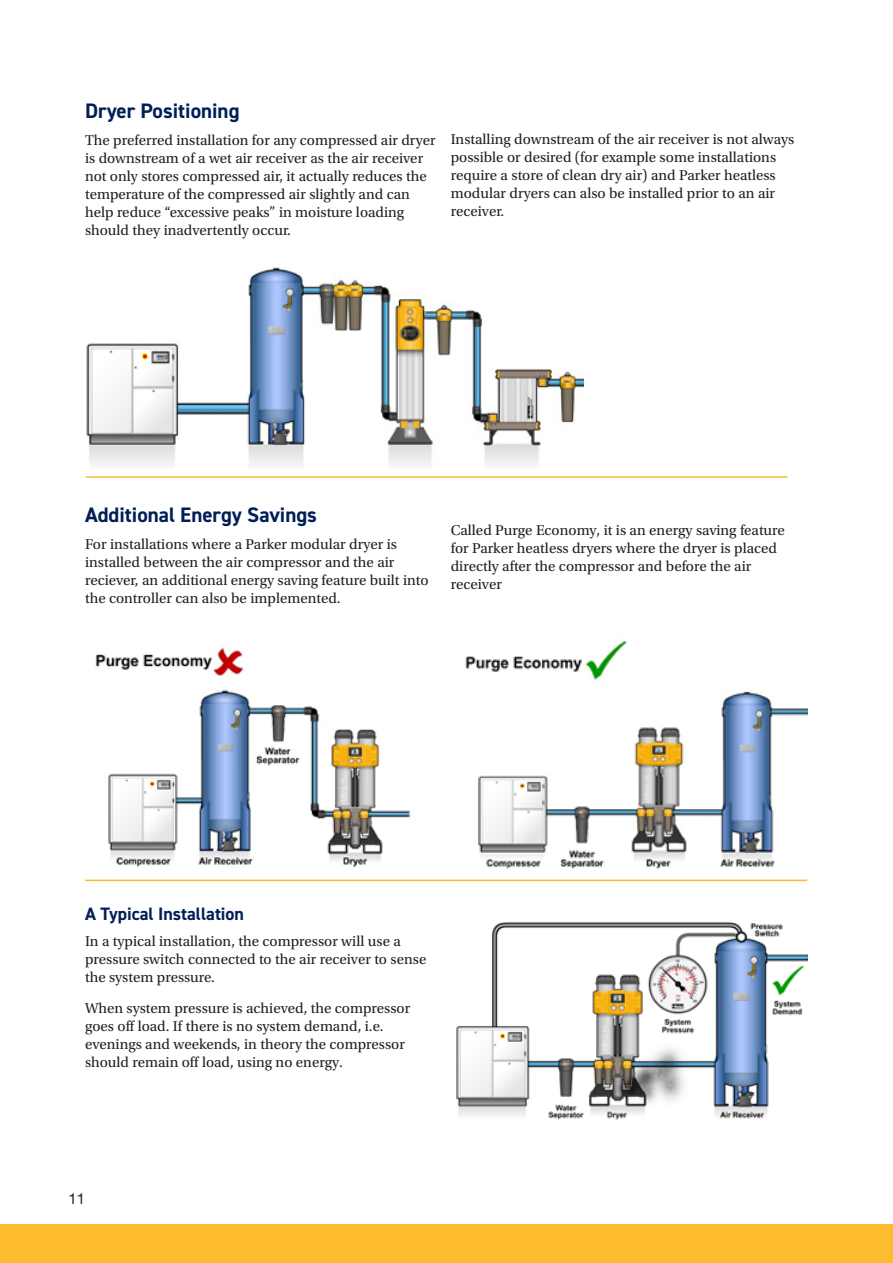
<style>
.page{position:relative;width:893px;height:1263px;background:#fff}
.page>*{position:absolute;margin:0;border:0;box-sizing:border-box;transform-origin:0 0}
.t1{font:700 21px "DIN2014";color:#001f56}
.t2{font:700 18px "DIN2014";color:#001f56}
.t3{font:15px/18px "Utopia Std";color:#231f20}
.t4{font:15px "Helvetica Neue LT Std";color:#231f20}
</style>
<div class="page">
<img style="left:95px;top:647px;width:316px;height:220px">
<img style="left:455px;top:640px;width:353px;height:240px">
<img style="left:456px;top:921px;width:352px;height:199px">
<img style="left:86px;top:267px;width:497px;height:199px">
<hr style="left:85px;top:880px;width:722px;height:1px;background:#fdbb2e">
<hr style="left:86px;top:476px;width:701px;height:2px;background:#fdbb2e">
<div style="left:0;top:1225px;width:893px;height:38px;background:#fdbb2e"></div>
<h1 class="t1" style="left:85px;top:97px;width:156px">Dryer Positioning</h1>
<p class="t3" style="left:85px;top:131px;width:352px">The preferred installation for any compressed air dryer is downstream of a wet air receiver as the air receiver not only stores compressed air, it actually reduces the temperature of the compressed air slightly and can help reduce “excessive peaks” in moisture loading should they inadvertently occur.</p>
<p class="t3" style="left:451px;top:130px;width:345px">Installing downstream of the air receiver is not always possible or desired (for example some installations require a store of clean dry air) and Parker heatless modular dryers can also be installed prior to an air receiver.</p>
<h1 class="t1" style="left:85px;top:501px;width:233px">Additional Energy Savings</h1>
<p class="t3" style="left:85px;top:535px;width:345px">For installations where a Parker modular dryer is installed between the air compressor and the air reciever, an additional energy saving feature built into the controller can also be implemented.</p>
<p class="t3" style="left:451px;top:521px;width:336px">Called Purge Economy, it is an energy saving feature for Parker heatless dryers where the dryer is placed directly after the compressor and before the air receiver</p>
<p class="t2" style="left:85px;top:902px;width:161px">A Typical Installation</p>
<p class="t3" style="left:85px;top:933px;width:343px">In a typical installation, the compressor will use a pressure switch connected to the air receiver to sense the system pressure.</p>
<p class="t3" style="left:85px;top:999px;width:327px">When system pressure is achieved, the compressor goes off load. If there is no system demand, i.e. evenings and weekends, in theory the compressor should remain off load, using no energy.</p>
<p class="t4" style="left:68px;top:1189px;width:18px">11</p>
</div>
